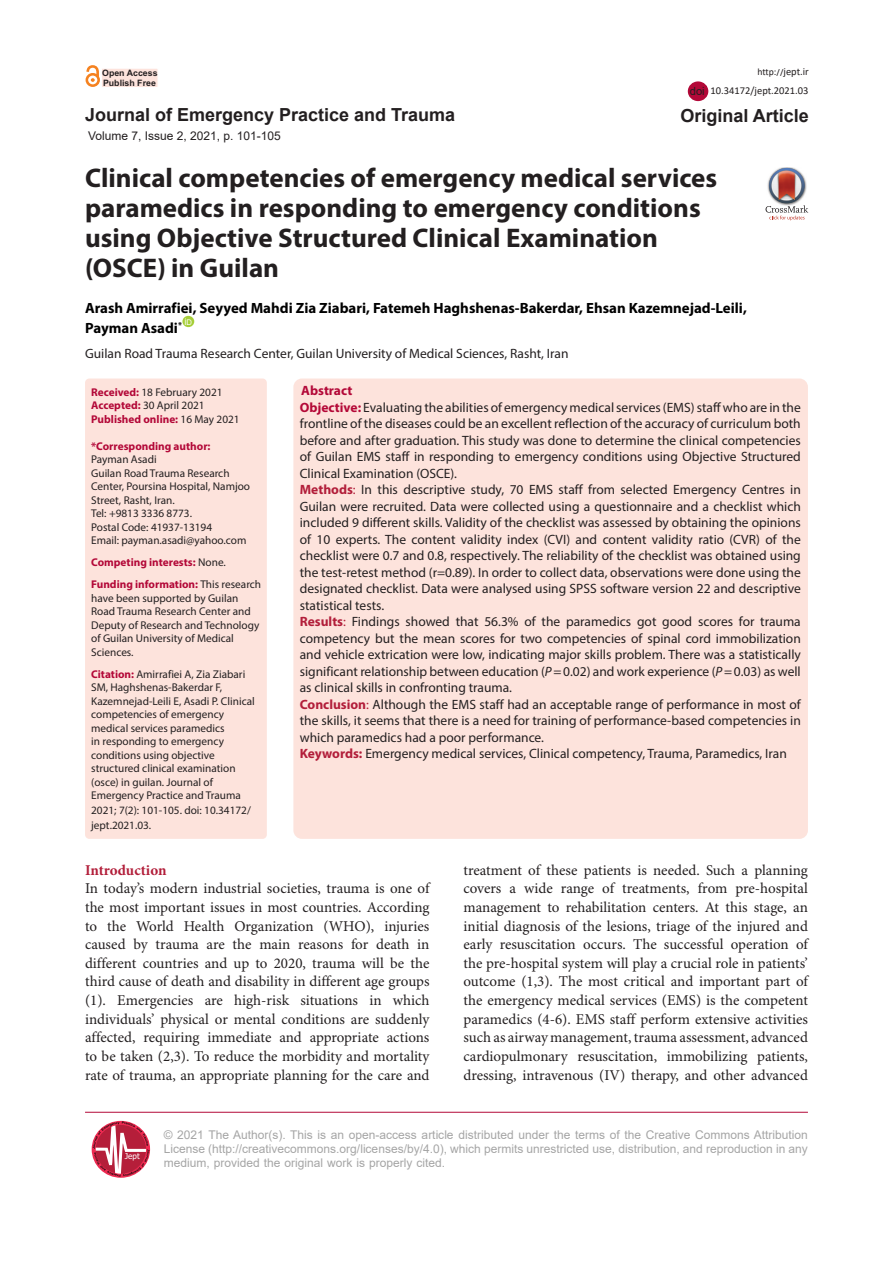
<style>
.page{position:relative;width:893px;height:1263px;background:#fff}
.page>*{position:absolute;margin:0;border:0;box-sizing:border-box;transform-origin:0 0}
.Pa3{font:700 27px/30px "Myriad Pro";color:#231f20}
.t1{font:700 18px "Arial";color:#231f20}
.t2{font:15px/18.6px "Minion Pro";letter-spacing:-.005em;color:#231f20;text-align:justify}
.t3{font:700 15px "Minion Pro";letter-spacing:-.005em;color:#b21e3a}
.t4{font:700 14.85px/19.5px "Myriad Pro";color:#000}
.t5{font:13.5px/16.5px "Myriad Pro";color:#231f20;text-align:justify}
.t6{font:700 13.5px "Myriad Pro";color:#b30838}
.t7{font:12px/14.4px "Arial";color:#a5a5a5;text-align:justify}
.t8{font:12px "Arial";color:#231f20}
.t9{font:11.25px/13.5px "Myriad Pro";color:#231f20}
.t10{font:700 11.25px "Myriad Pro";color:#b30838}
.t11{font:11.25px "Arial";color:#231f20}
.t12{font:10.5px "Calibri";color:#231f20}
.t13{font:9.75px "Calibri";color:#231f20}
.t14{font:700 8.85px "Arial";color:#231f20}
.t15{font:8.1px "Tahoma";color:#fff}
.t16{font:7.8px "Arial";color:#fff}
.s1{font-size:10.5px}
.s2{font-weight:700;color:#b30838}
.s3{font-weight:400;color:#231f20}
.s4{font-weight:700;color:#b40837}
.s5{font-weight:700;color:#b21e3a}
.s6{color:#b21e3a}
.s7{font-style:italic}
</style>
<div class="page">
<div style="left:182px;top:316px;width:12px;height:11px;background:#a6ce39;border-radius:50%"></div>
<div style="left:85px;top:378px;width:182px;height:461px;background:#fde3dc;border-radius:4px"></div>
<div style="left:293px;top:378px;width:515px;height:461px;background:#fde3dc;border-radius:9px"></div>
<hr style="left:85px;top:1112px;width:723px;height:1px;background:#b30838">
<svg style="left:93px;top:1121px;width:57px;height:56px"></svg>
<div style="left:101px;top:68px;width:57px;height:19px;background:#fde3dc"></div>
<div style="left:101px;top:68px;width:57px;height:20px;border:1px solid #fff"></div>
<div style="left:86px;top:73px;width:14px;height:14px;border:3px solid #f58220;border-radius:50%"></div>
<svg style="left:85px;top:66px;width:15px;height:16px"></svg>
<div style="left:688px;top:81px;width:20px;height:20px;background:#b30838;border-radius:50%"></div>
<img style="left:781px;top:167px;width:13px;height:1px">
<svg style="left:765px;top:168px;width:43px;height:52px"></svg>
<p class="t14" style="left:102px;top:67px;width:57px">Open Access</p>
<p class="t13" style="left:757px;top:65px;width:53px">http://<span class="s1">jept.ir</span></p>
<p class="t14" style="left:103px;top:76px;width:54px">Publish Free</p>
<p class="t11" style="left:690px;top:83px;width:17px">doi</p>
<p class="t12" style="left:711px;top:83px;width:99px">10.34172/jept.2021.03</p>
<p class="t1" style="left:85px;top:102px;width:372px">Journal of Emergency Practice and Trauma</p>
<p class="t1" style="left:680px;top:103px;width:130px">Original Article</p>
<p class="t8" style="left:88px;top:127px;width:194px">Volume 7, Issue 2, 2021, p. 101-105</p>
<p class="Pa3" style="left:85px;top:162px;width:634px">Clinical competencies of emergency medical services paramedics in responding to emergency conditions using Objective Structured Clinical Examination (OSCE) in Guilan</p>
<p class="t4" style="left:85px;top:298px;width:663px">Arash Amirrafiei, Seyyed Mahdi Zia Ziabari, Fatemeh Haghshenas-Bakerdar, Ehsan Kazemnejad-Leili,<br>Payman Asadi<sup>*</sup></p>
<p class="t16" style="left:184px;top:316px;width:9px">ID</p>
<p class="t5" style="left:85px;top:345px;width:485px">Guilan Road Trauma Research Center, Guilan University of Medical Sciences, Rasht, Iran</p>
<p class="t9" style="left:91px;top:385px;width:133px"><span class="s2">Received:</span> 18 February 2021</p>
<p class="t9" style="left:91px;top:399px;width:115px"><span class="s2">Accepted:</span> 30 April 2021</p>
<p class="t10" style="left:91px;top:412px;width:150px">Published online: <span class="s3">16 May 2021</span></p>
<p class="t10" style="left:91px;top:439px;width:121px">*Corresponding author:</p>
<p class="t9" style="left:91px;top:453px;width:67px">Payman Asadi</p>
<p class="t9" style="left:91px;top:466px;width:160px">Guilan Road Trauma Research<br>Center, Poursina Hospital, Namjoo<br>Street, Rasht, Iran.</p>
<p class="t9" style="left:91px;top:507px;width:102px">Tel: +9813 3336 8773.</p>
<p class="t9" style="left:91px;top:520px;width:122px">Postal Code: 41937-13194</p>
<p class="t9" style="left:91px;top:534px;width:157px">Email: payman.asadi@yahoo.com</p>
<p class="t10" style="left:91px;top:555px;width:136px">Competing interests: <span class="s3">None.</span></p>
<p class="t9" style="left:91px;top:578px;width:171px"><span class="s2">Funding information:</span> This research have been supported by Guilan<br>Road Trauma Research Center and<br>Deputy of Research and Technology of Guilan University of Medical<br>Sciences.</p>
<p class="t9" style="left:91px;top:667px;width:165px"><span class="s2">Citation:</span> Amirrafiei A, Zia Ziabari<br>SM, Haghshenas-Bakerdar F,<br>Kazemnejad-Leili E, Asadi P. Clinical competencies of emergency medical services paramedics<br>in responding to emergency conditions using objective structured clinical examination (osce) in guilan. Journal of<br>Emergency Practice and Trauma</p>
<p class="t9" style="left:91px;top:803px;width:161px;line-height:15px">2021; 7(2): 101-105. doi: 10.34172/ jept.2021.03.</p>
<p class="t6" style="left:301px;top:382px;width:53px">Abstract</p>
<p class="t5" style="left:300px;top:398px;width:503px"><span class="s4">Objective:</span> Evaluating the abilities of emergency medical services (EMS) staff who are in the frontline of the diseases could be an excellent reflection of the accuracy of curriculum both before and after graduation. This study was done to determine the clinical competencies of Guilan EMS staff in responding to emergency conditions using Objective Structured Clinical Examination (OSCE).</p>
<p class="t5" style="left:300px;top:481px;width:503px"><span class="s5">Methods</span><span class="s6">:</span> In this descriptive study, 70 EMS staff from selected Emergency Centres in Guilan were recruited. Data were collected using a questionnaire and a checklist which included 9 different skills. Validity of the checklist was assessed by obtaining the opinions of 10 experts. The content validity index (CVI) and content validity ratio (CVR) of the checklist were 0.7 and 0.8, respectively. The reliability of the checklist was obtained using the test-retest method (r=0.89). In order to collect data, observations were done using the designated checklist. Data were analysed using SPSS software version 22 and descriptive statistical tests.</p>
<p class="t5" style="left:300px;top:613px;width:503px"><span class="s5">Results</span><span class="s6">:</span> Findings showed that 56.3% of the paramedics got good scores for trauma competency but the mean scores for two competencies of spinal cord immobilization and vehicle extrication were low, indicating major skills problem. There was a statistically significant relationship between education (<span class="s7">P</span>=0.02) and work experience (<span class="s7">P</span>=0.03) as well as clinical skills in confronting trauma.</p>
<p class="t5" style="left:300px;top:695px;width:503px"><span class="s5">Conclusion</span><span class="s6">:</span> Although the EMS staff had an acceptable range of performance in most of the skills, it seems that there is a need for training of performance-based competencies in which paramedics had a poor performance.</p>
<p class="t5" style="left:300px;top:745px;width:489px"><span class="s5">Keywords:</span> Emergency medical services, Clinical competency, Trauma, Paramedics, Iran</p>
<p class="t3" style="left:85px;top:859px;width:83px">Introduction</p>
<p class="t2" style="left:85px;top:880px;width:346px">In today’s modern industrial societies, trauma is one of the most important issues in most countries. According to the World Health Organization (WHO), injuries caused by trauma are the main reasons for death in different countries and up to 2020, trauma will be the third cause of death and disability in different age groups (1). Emergencies are high-risk situations in which individuals’ physical or mental conditions are suddenly affected, requiring immediate and appropriate actions to be taken (2,3). To reduce the morbidity and mortality rate of trauma, an appropriate planning for the care and</p>
<p class="t2" style="left:463px;top:861px;width:346px">treatment of these patients is needed. Such a planning covers a wide range of treatments, from pre-hospital management to rehabilitation centers. At this stage, an initial diagnosis of the lesions, triage of the injured and early resuscitation occurs. The successful operation of the pre-hospital system will play a crucial role in patients’ outcome (1,3). The most critical and important part of the emergency medical services (EMS) is the competent paramedics (4-6). EMS staff perform extensive activities such as airway management, trauma assessment, advanced cardiopulmonary resuscitation, immobilizing patients, dressing, intravenous (IV) therapy, and other advanced</p>
<p class="t15" style="left:125px;top:1150px;width:16px">Jept</p>
<p class="t7" style="left:164px;top:1127px;width:646px">© 2021 The Author(s). This is an open-access article distributed under the terms of the Creative Commons Attribution License (http://creativecommons.org/licenses/by/4.0), which permits unrestricted use, distribution, and reproduction in any medium, provided the original work is properly cited.</p>
</div>
